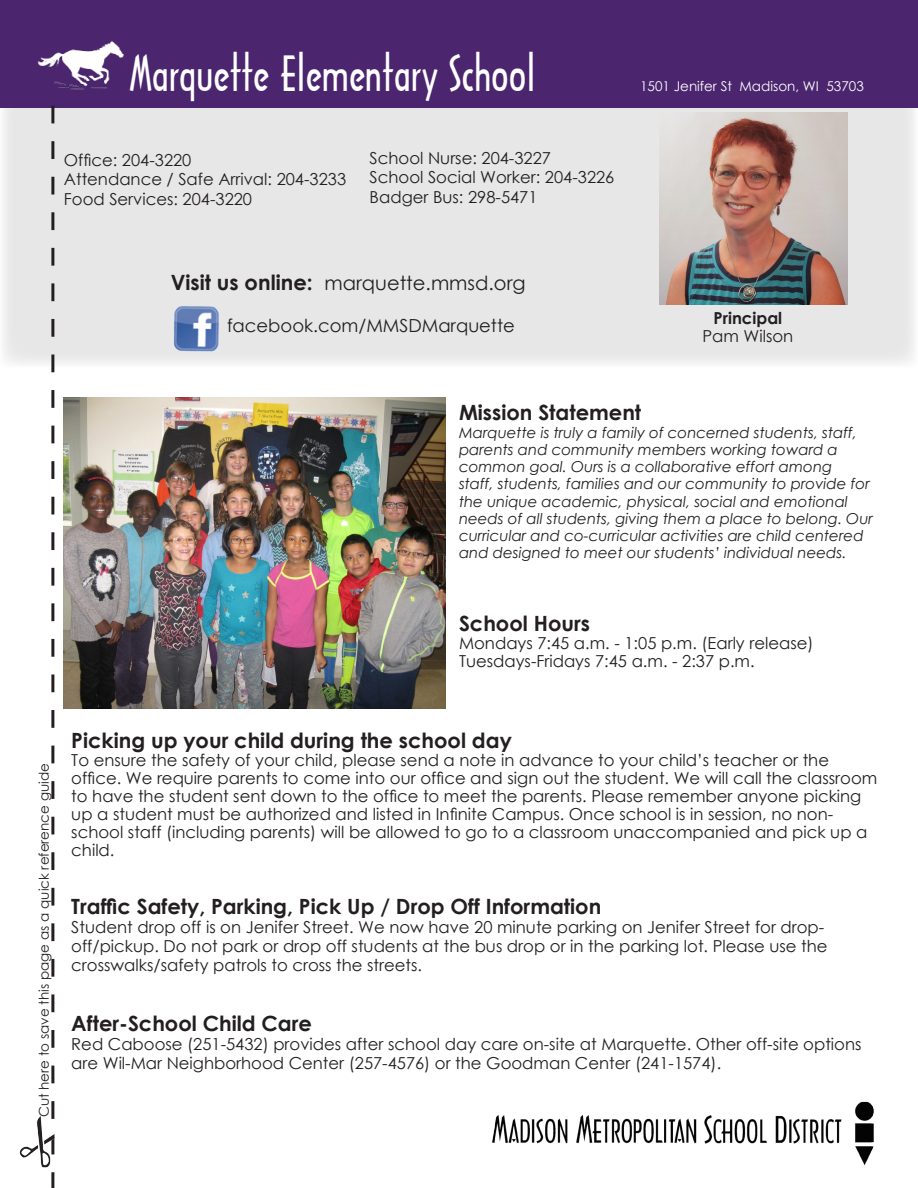
<style>
.page{position:relative;width:918px;height:1188px;background:#fff}
.page>*{position:absolute;margin:0;border:0;box-sizing:border-box;transform-origin:0 0}
.t1{font:46.5px "Arcitectura";color:#fff}
.Body{font:700 21px "Century Gothic";color:#231f20}
.Body-2{font:19.5px "Century Gothic";color:#231f20}
.t2{font:18px "Century Gothic";color:#231f20}
.Body-3{font:16.5px/18px "Century Gothic";color:#231f20}
.Body-4{font:700 16.5px "Century Gothic";color:#231f20}
.t3{font:italic 15px/17.2px "Century Gothic";color:#231f20}
.Body-5{font:13.5px "Century Gothic";color:#231f20}
.t4{font:13.5px "Century Gothic";color:#fff}
.s1{font-weight:700;font-size:21px}
</style>
<div class="page">
<div style="left:0;top:81px;width:918px;height:286px;background:#e7e7e8"></div>
<div style="left:0;top:0;width:918px;height:107px;background:#4b256e"></div>
<img style="left:492px;top:1101px;width:382px;height:64px">
<img style="left:174px;top:306px;width:45px;height:46px">
<img style="left:37px;top:40px;width:87px;height:50px">
<svg style="left:51px;top:106px;width:3px;height:1082px"></svg>
<img style="left:19px;top:1112px;width:35px;height:59px">
<img style="left:63px;top:397px;width:382px;height:312px">
<img style="left:660px;top:112px;width:187px;height:193px">
<p class="t1" style="left:129px;top:51px;width:408px">Marquette Elementary School</p>
<p class="Body-3" style="left:64px;top:149px;width:284px;line-height:19.8px">Office: 204-3220<br>Attendance / Safe Arrival: 204-3233</p>
<p class="Body-3" style="left:64px;top:190px;width:190px">Food Services: 204-3220</p>
<p class="Body-3" style="left:370px;top:148px;width:246px;line-height:19.8px">School Nurse: 204-3227<br>School Social Worker: 204-3226<br>Badger Bus: 298-5471</p>
<p class="t4" style="left:640px;top:77px;width:225px">1501 Jenifer St Madison, WI 53703</p>
<p class="Body-2" style="left:171px;top:269px;width:356px"><span class="s1">Visit us online:</span> marquette.mmsd.org</p>
<p class="t2" style="left:227px;top:313px;width:289px">facebook.com/MMSDMarquette</p>
<p class="Body-4" style="left:714px;top:306px;width:70px">Principal</p>
<p class="Body-3" style="left:703px;top:327px;width:92px">Pam Wilson</p>
<p class="Body" style="left:459px;top:397px;width:184px">Mission Statement</p>
<p class="t3" style="left:459px;top:423px;width:416px">Marquette is truly a family of concerned students, staff, parents and community members working toward a common goal. Ours is a collaborative effort among<br>staff, students, families and our community to provide for the unique academic, physical, social and emotional needs of all students, giving them a place to belong. Our curricular and co-curricular activities are child centered and designed to meet our students’ individual needs.</p>
<p class="Body" style="left:459px;top:608px;width:133px">School Hours</p>
<p class="Body-3" style="left:459px;top:634px;width:356px">Mondays 7:45 a.m. - 1:05 p.m. (Early release)</p>
<p class="Body-3" style="left:459px;top:652px;width:297px">Tuesdays-Fridays 7:45 a.m. - 2:37 p.m.</p>
<p class="Body-5" style="left:34px;top:1117px;width:355px;rotate:-90deg">Cut here to save this page as a quick reference guide</p>
<p class="Body" style="left:71px;top:724px;width:442px">Picking up your child during the school day</p>
<p class="Body-3" style="left:71px;top:750px;width:807px">To ensure the safety of your child, please send a note in advance to your child’s teacher or the office. We require parents to come into our office and sign out the student. We will call the classroom to have the student sent down to the office to meet the parents. Please remember anyone picking up a student must be authorized and listed in Infinite Campus. Once school is in session, no non&shy;school staff (including parents) will be allowed to go to a classroom unaccompanied and pick up a child.</p>
<p class="Body" style="left:71px;top:891px;width:532px">Traffic Safety, Parking, Pick Up / Drop Off Information</p>
<p class="Body-3" style="left:71px;top:917px;width:758px;line-height:19px">Student drop off is on Jenifer Street. We now have 20 minute parking on Jenifer Street for drop&shy;off/pickup. Do not park or drop off students at the bus drop or in the parking lot. Please use the crosswalks/safety patrols to cross the streets.</p>
<p class="Body" style="left:71px;top:1008px;width:242px">After-School Child Care</p>
<p class="Body-3" style="left:71px;top:1035px;width:792px;line-height:19px">Red Caboose (251-5432) provides after school day care on-site at Marquette. Other off-site options are Wil-Mar Neighborhood Center (257-4576) or the Goodman Center (241-1574).</p>
</div>
